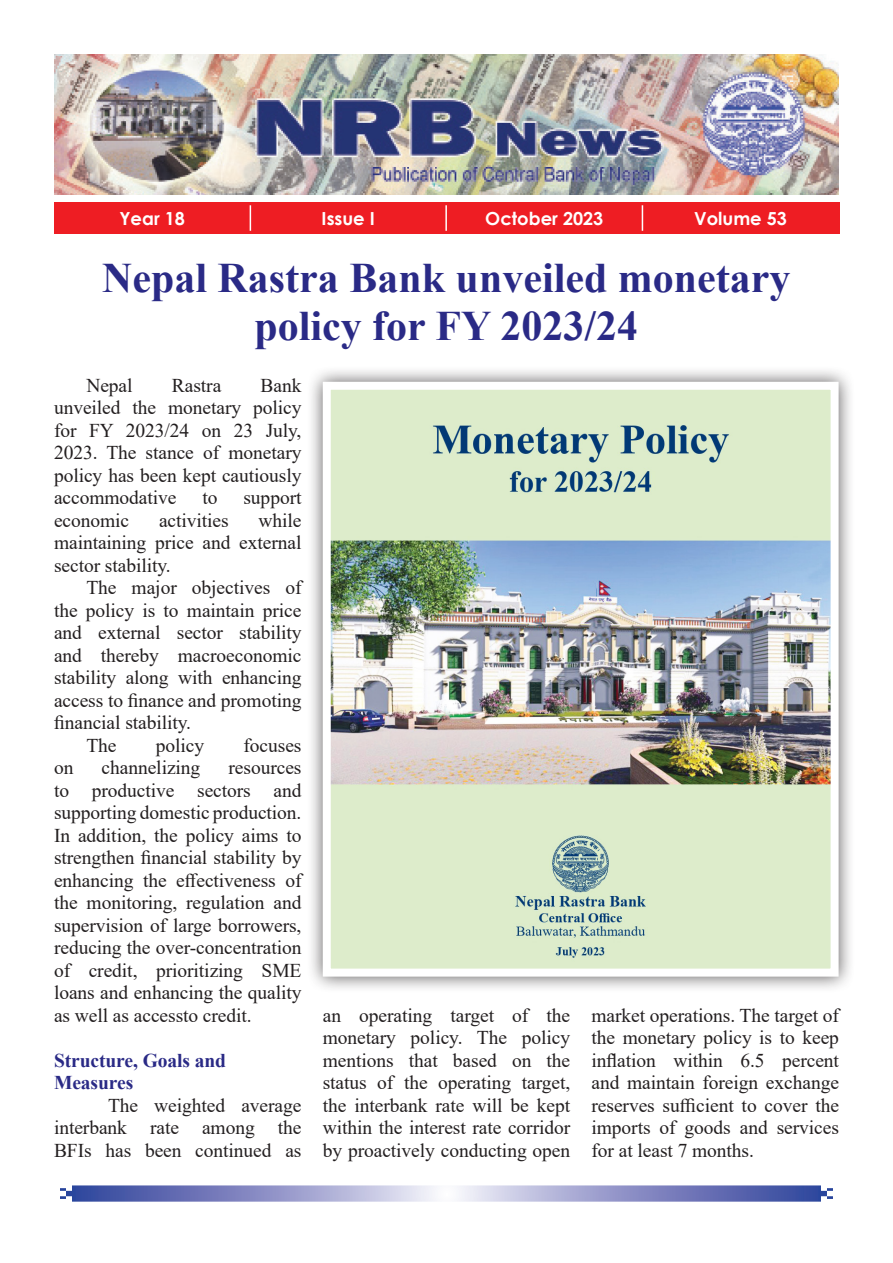
<style>
.page{position:relative;width:893px;height:1263px;background:#fff}
.page>*{position:absolute;margin:0;border:0;box-sizing:border-box;transform-origin:0 0}
.Heading{font:700 42px/48px "Times New Roman";color:#2a2a86;text-align:center}
.Body_Text{font:19.5px/22.5px "Times New Roman";letter-spacing:-.005em;color:#231f20;text-align:justify}
.Running{font:700 19.5px/22.5px "Times New Roman";letter-spacing:-.005em;color:#2a2a86}
.t1{font:700 18px "Century Gothic";color:#fff}
</style>
<div class="page">
<img style="left:54px;top:54px;width:785px;height:141px">
<div style="left:54px;top:202px;width:785px;height:32px;background:#ee1d23"></div>
<svg style="left:60px;top:1185px;width:773px;height:17px;background:#949aca"></svg>
<svg style="left:250px;top:205px;width:1px;height:26px"></svg>
<hr style="left:445px;top:205px;width:2px;height:26px;background:#fff">
<svg style="left:642px;top:205px;width:1px;height:26px"></svg>
<div style="left:306px;top:365px;width:549px;height:628px;background:#231f20;opacity:.75"></div>
<img style="left:332px;top:391px;width:498px;height:577px">
<div style="left:323px;top:382px;width:516px;height:595px;border:8px solid #fff"></div>
<p class="t1" style="left:119px;top:205px;width:67px">Year 18</p>
<p class="t1" style="left:322px;top:205px;width:55px">Issue I</p>
<p class="t1" style="left:485px;top:205px;width:120px">October 2023</p>
<p class="t1" style="left:694px;top:205px;width:94px">Volume 53</p>
<p class="Heading" style="left:102px;top:252px;width:690px">Nepal Rastra Bank unveiled monetary policy for FY 2023/24</p>
<p class="Body_Text" style="left:54px;top:373px;width:249px;text-indent:207px">Bank unveiled the monetary policy for FY 2023/24 on 23 July, 2023. The stance of monetary policy has been kept cautiously accommodative</p>
<p class="Body_Text" style="left:86px;top:373px;width:48px">Nepal</p>
<p class="Body_Text" style="left:172px;top:373px;width:51px">Rastra</p>
<p class="Body_Text" style="left:202px;top:486px;width:17px">to</p>
<p class="Body_Text" style="left:243px;top:486px;width:60px">support</p>
<p class="Body_Text" style="left:54px;top:508px;width:249px;text-indent:204px">while maintaining price and external sector stability.</p>
<p class="Body_Text" style="left:54px;top:576px;width:249px;text-indent:32px">The major objectives of the policy is to maintain price and external sector stability and thereby macroeconomic stability along with enhancing access to finance and promoting financial stability.</p>
<p class="Body_Text" style="left:86px;top:733px;width:32px">The</p>
<p class="Body_Text" style="left:156px;top:733px;width:50px">policy</p>
<p class="Body_Text" style="left:243px;top:733px;width:60px">focuses</p>
<p class="Body_Text" style="left:54px;top:756px;width:21px">on</p>
<p class="Body_Text" style="left:102px;top:756px;width:100px">channelizing</p>
<p class="Body_Text" style="left:54px;top:508px;width:77px">economic</p>
<p class="Body_Text" style="left:159px;top:508px;width:71px">activities</p>
<p class="Body_Text" style="left:54px;top:756px;width:249px;text-indent:174px">resources to productive sectors and supporting domestic production.<br>In addition, the policy aims to strengthen financial stability by enhancing the effectiveness of the monitoring, regulation and supervision of large borrowers, reducing the over-concentration of credit, prioritizing SME loans and enhancing the quality as well as accessto credit.</p>
<p class="Running" style="left:54px;top:1048px;width:174px">Structure, Goals and<br>Measures</p>
<p class="Body_Text" style="left:54px;top:1093px;width:249px;text-indent:54px">The weighted average interbank rate among the BFIs has been continued as</p>
<p class="Body_Text" style="left:323px;top:1003px;width:249px">an operating target of the monetary policy. The policy mentions that based on the status of the operating target, the interbank rate will be kept within the interest rate corridor by proactively conducting open</p>
<p class="Body_Text" style="left:591px;top:1003px;width:249px">market operations. The target of the monetary policy is to keep inflation within 6.5 percent and maintain foreign exchange reserves sufficient to cover the imports of goods and services for at least 7 months.</p>
</div>
